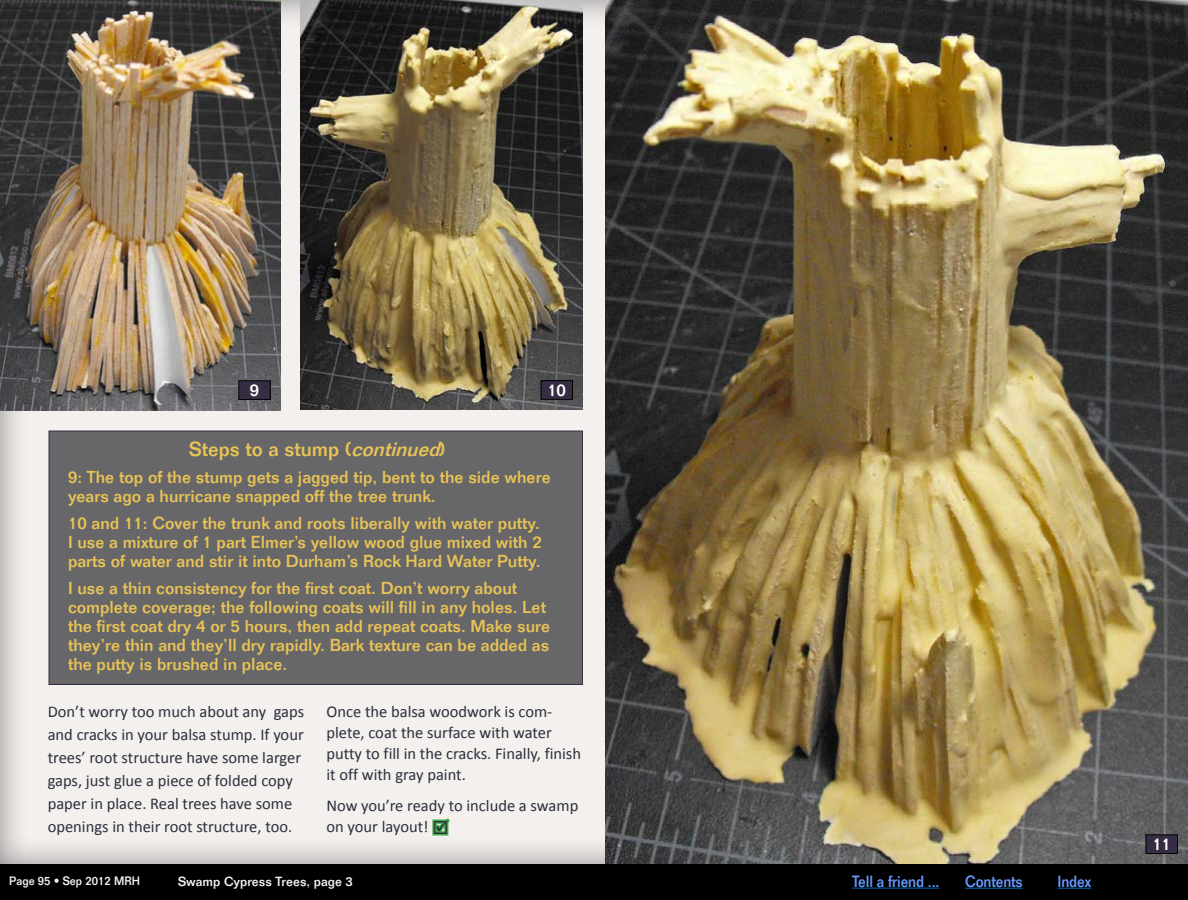
<style>
.page{position:relative;width:1188px;height:900px;background:#fff}
.page>*{position:absolute;margin:0;border:0;box-sizing:border-box;transform-origin:0 0}
.t1{font:500 20px "Folio Std";color:#e9c355}
.t2{font:500 17px/19px "Folio Std";color:#e9c355}
.t3{font:500 17px "Folio Std";color:#fff}
.Body_text_no_dropcap{font:16.5px/22.9px "Calibri";color:#2c303d}
.t4{font:500 16px "Folio Std";letter-spacing:-.01em;color:#69f;scale:.9 1}
.t5{font:500 13px "Folio Std";color:#f3f0ee}
.t6{font:500 12px "Folio Std";color:#f3f0ee;scale:.95 1}
.s1{font-style:italic}
</style>
<div class="page">
<div style="left:0;top:864px;width:1188px;height:36px;background:#000"></div>
<div style="left:0;top:0;width:1188px;height:864px;background:#000;opacity:.45"></div>
<hr style="left:965px;top:888px;width:58px;height:1px;background:#006aac">
<hr style="left:1058px;top:888px;width:33px;height:1px;background:#006aac">
<hr style="left:852px;top:888px;width:88px;height:1px;background:#006aac">
<img style="left:0;top:0;width:281px;height:411px">
<img style="left:605px;top:0;width:583px;height:864px">
<img style="left:301px;top:0;width:282px;height:410px">
<div style="left:48px;top:431px;width:535px;height:254px;background:#676769;border:1px solid #362c43"></div>
<div style="left:541px;top:381px;width:31px;height:18px;background:#362c43"></div>
<div style="left:540px;top:380px;width:33px;height:20px;border:1px solid #000"></div>
<div style="left:239px;top:381px;width:31px;height:19px;background:#362c43"></div>
<div style="left:238px;top:380px;width:33px;height:20px;border:1px solid #000"></div>
<svg style="left:430px;top:815px;width:22px;height:22px"></svg>
<div style="left:1146px;top:835px;width:32px;height:19px;background:#362c43"></div>
<div style="left:1146px;top:834px;width:32px;height:20px;border:1px solid #000"></div>
<p class="t3" style="left:250px;top:380px;width:11px">9</p>
<p class="t3" style="left:547px;top:380px;width:20px">10</p>
<p class="t1" style="left:189px;top:437px;width:258px">Steps to a stump (<span class="s1">continued</span>)</p>
<p class="t2" style="left:68px;top:468px;width:484px">9: The top of the stump gets a jagged tip, bent to the side where years ago a hurricane snapped off the tree trunk.</p>
<p class="t2" style="left:68px;top:514px;width:475px">10 and 11: Cover the trunk and roots liberally with water putty.<br>I use a mixture of 1 part Elmer’s yellow wood glue mixed with 2 parts of water and stir it into Durham’s Rock Hard Water Putty.</p>
<p class="t2" style="left:68px;top:579px;width:484px">I use a thin consistency for the first coat. Don’t worry about complete coverage; the following coats will fill in any holes. Let the first coat dry 4 or 5 hours, then add repeat coats. Make sure they’re thin and they’ll dry rapidly. Bark texture can be added as the putty is brushed in place.</p>
<p class="Body_text_no_dropcap" style="left:48px;top:701px;width:258px">Don’t worry too much about any gaps and cracks in your balsa stump. If your trees’ root structure have some larger gaps, just glue a piece of folded copy paper in place. Real trees have some openings in their root structure, too.</p>
<p class="Body_text_no_dropcap" style="left:326px;top:702px;width:256px;line-height:20.7px">Once the balsa woodwork is com&shy;plete, coat the surface with water putty to fill in the cracks. Finally, finish it off with gray paint.</p>
<p class="Body_text_no_dropcap" style="left:326px;top:796px;width:253px;line-height:20.7px">Now you’re ready to include a swamp on your layout! ☑</p>
<p class="t6" style="left:9px;top:874px;width:139px">Page 95 • Sep 2012 MRH</p>
<p class="t4" style="left:852px;top:871px;width:99px">Tell a friend ...</p>
<p class="t4" style="left:965px;top:871px;width:66px">Contents</p>
<p class="t4" style="left:1058px;top:871px;width:39px">Index</p>
<p class="t5" style="left:178px;top:874px;width:176px">Swamp Cypress Trees, page 3</p>
<p class="t3" style="left:1152px;top:834px;width:20px">11</p>
</div>
